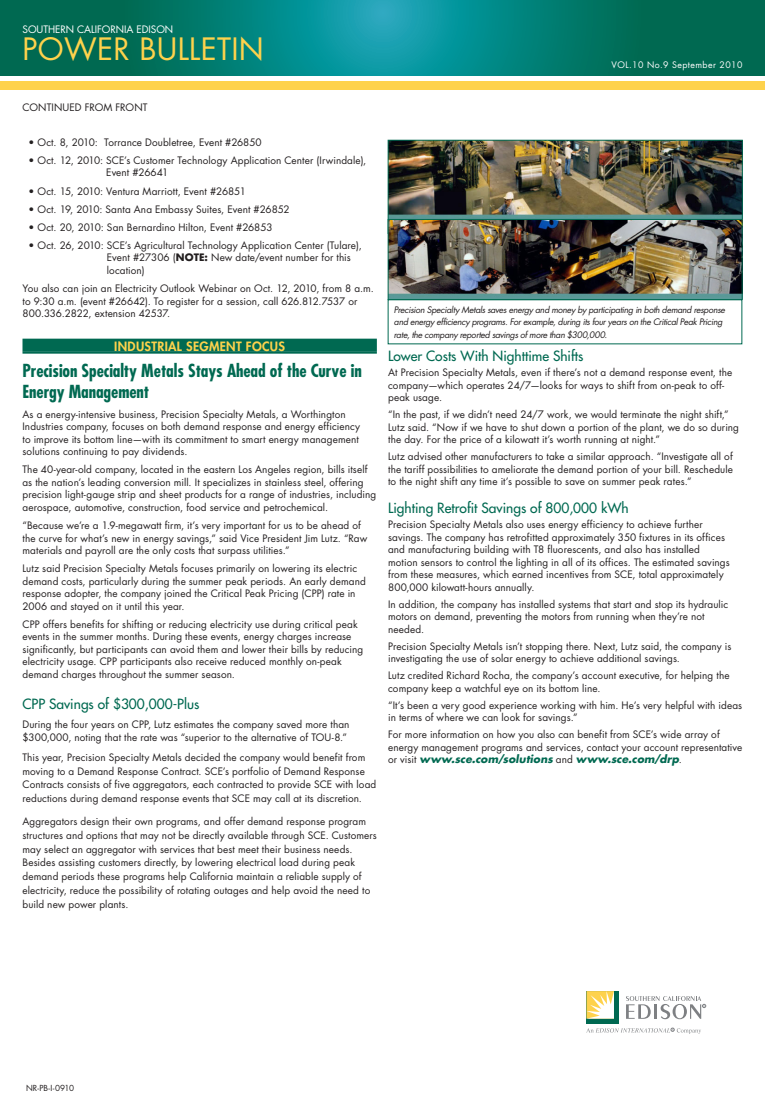
<style>
.page{position:relative;width:765px;height:1103px;background:#fff}
.page>*{position:absolute;margin:0;border:0;box-sizing:border-box;transform-origin:0 0}
.Second_Headline{font:30px "Futura Std";letter-spacing:.01em;color:#fed24c}
.Headline2{font:700 condensed 17.5px/21px "Futura Std";letter-spacing:-.005em;color:#006951}
.Sub_Head{font:500 13.75px "Futura Std";color:#006951}
.PB_Headline_page_1{font:800 12.5px "Futura Std";letter-spacing:.025em;color:#fed24c}
.Body_Copy{font:italic 700 10.62px "Futura Std";letter-spacing:.01em;color:#006951}
.Body_Copy-2{font:10px/12.5px "Futura Std";letter-spacing:.01em;color:#231f20}
.Second_Headline-2{font:10px "Futura Std";letter-spacing:-.005em;color:#fff}
.Body_Copy-3{font:italic 8.75px/12.5px "Futura Std";letter-spacing:-.03em;color:#231f20}
.Volume_Date_page_1{font:8.75px "Futura Std";letter-spacing:.05em;color:#fff}
.Body_Copy-4{font:8.12px "Futura Std";color:#231f20}
.s1{font-weight:700}
.s2{font-weight:400;font-style:normal;font-size:10px;color:#231f20}
</style>
<div class="page">
<svg style="left:0;top:0;width:765px;height:76px;background:#037d72"></svg>
<div style="left:0;top:82px;width:765px;height:8px;background:#fed24c"></div>
<div style="left:22px;top:338px;width:355px;height:13px;background:#006951"></div>
<hr style="left:22px;top:351px;width:355px;height:2px;background:#006951">
<div style="left:586px;top:991px;width:33px;height:32px;background:#006951"></div>
<svg style="left:586px;top:1028px;width:115px;height:5px"></svg>
<svg style="left:626px;top:996px;width:80px;height:23px"></svg>
<svg style="left:586px;top:991px;width:28px;height:27px"></svg>
<img style="left:390px;top:142px;width:350px;height:156px">
<div style="left:388px;top:140px;width:354px;height:94px;border:1px solid #006951"></div>
<div style="left:388px;top:219px;width:354px;height:81px;border:1px solid #006951"></div>
<p class="Second_Headline-2" style="left:22px;top:23px;width:152px">SOUTHERN CALIFORNIA EDISON</p>
<p class="Second_Headline" style="left:22px;top:30px;width:243px">POWER BULLETIN</p>
<p class="Volume_Date_page_1" style="left:611px;top:59px;width:133px">VOL.10 No.9 September 2010</p>
<p class="Body_Copy-2" style="left:22px;top:101px;width:126px">CONTINUED FROM FRONT</p>
<p class="Body_Copy-2" style="left:29px;top:136px;width:235px">• Oct. 8, 2010: Torrance Doubletree, Event #26850</p>
<p class="Body_Copy-2" style="left:106px;top:154px;width:262px;text-indent:-78px">• Oct. 12, 2010: SCE’s Customer Technology Application Center (Irwindale),<br>Event #26641</p>
<p class="Body_Copy-2" style="left:29px;top:185px;width:219px">• Oct. 15, 2010: Ventura Marriott, Event #26851</p>
<p class="Body_Copy-2" style="left:29px;top:203px;width:263px">• Oct. 19, 2010: Santa Ana Embassy Suites, Event #26852</p>
<p class="Body_Copy-2" style="left:29px;top:221px;width:245px">• Oct. 20, 2010: San Bernardino Hilton, Event #26853</p>
<p class="Body_Copy-2" style="left:107px;top:239px;width:256px;text-indent:-78px">• Oct. 26, 2010: SCE’s Agricultural Technology Application Center (Tulare),<br>Event #27306 (<span class="s1">NOTE:</span> New date/event number for this location)</p>
<p class="Body_Copy-2" style="left:22px;top:282px;width:353px">You also can join an Electricity Outlook Webinar on Oct. 12, 2010, from 8 a.m. to 9:30 a.m. (event #26642). To register for a session, call 626.812.7537 or<br>800.336.2822, extension 42537.</p>
<p class="PB_Headline_page_1" style="left:114px;top:338px;width:114px">INDUSTRIAL SEGMENT</p>
<p class="PB_Headline_page_1" style="left:246px;top:338px;width:16px">FOCU</p>
<p class="PB_Headline_page_1" style="left:278px;top:338px;width:8px">S</p>
<p class="Headline2" style="left:22px;top:360px;width:341px">Precision Specialty Metals Stays Ahead of the Curve in<br>Energy Management</p>
<p class="Body_Copy-2" style="left:22px;top:408px;width:339px">As a energy-intensive business, Precision Specialty Metals, a Worthington Industries company, focuses on both demand response and energy efficiency to improve its bottom line—with its commitment to smart energy management solutions continuing to pay dividends.</p>
<p class="Body_Copy-2" style="left:22px;top:463px;width:355px">The 40-year-old company, located in the eastern Los Angeles region, bills itself as the nation’s leading conversion mill. It specializes in stainless steel, offering precision light-gauge strip and sheet products for a range of industries, including aerospace, automotive, construction, food service and petrochemical.</p>
<p class="Body_Copy-2" style="left:22px;top:519px;width:346px">“Because we’re a 1.9-megawatt firm, it’s very important for us to be ahead of the curve for what’s new in energy savings,” said Vice President Jim Lutz. “Raw materials and payroll are the only costs that surpass utilities.”</p>
<p class="Body_Copy-2" style="left:22px;top:562px;width:345px">Lutz said Precision Specialty Metals focuses primarily on lowering its electric demand costs, particularly during the summer peak periods. An early demand response adopter, the company joined the Critical Peak Pricing (CPP) rate in 2006 and stayed on it until this year.</p>
<p class="Body_Copy-2" style="left:22px;top:618px;width:342px">CPP offers benefits for shifting or reducing electricity use during critical peak events in the summer months. During these events, energy charges increase significantly, but participants can avoid them and lower their bills by reducing electricity usage. CPP participants also receive reduced monthly on-peak demand charges throughout the summer season.</p>
<p class="Sub_Head" style="left:22px;top:695px;width:178px">CPP Savings of $300,000-Plus</p>
<p class="Body_Copy-2" style="left:22px;top:717px;width:329px;line-height:13.8px">During the four years on CPP, Lutz estimates the company saved more than $300,000, noting that the rate was “superior to the alternative of TOU-8.”</p>
<p class="Body_Copy-2" style="left:22px;top:750px;width:355px;line-height:13.8px">This year, Precision Specialty Metals decided the company would benefit from moving to a Demand Response Contract. SCE’s portfolio of Demand Response Contracts consists of five aggregators, each contracted to provide SCE with load reductions during demand response events that SCE may call at its discretion.</p>
<p class="Body_Copy-2" style="left:22px;top:814px;width:356px;line-height:13.8px">Aggregators design their own programs, and offer demand response program structures and options that may not be directly available through SCE. Customers may select an aggregator with services that best meet their business needs.<br>Besides assisting customers directly, by lowering electrical load during peak demand periods these programs help California maintain a reliable supply of electricity, reduce the possibility of rotating outages and help avoid the need to build new power plants.</p>
<p class="Body_Copy-3" style="left:394px;top:303px;width:333px">Precision Specialty Metals saves energy and money by participating in both demand response and energy efficiency programs. For example, during its four years on the Critical Peak Pricing rate, the company reported savings of more than $300,000.</p>
<p class="Sub_Head" style="left:388px;top:347px;width:197px">Lower Costs With Nighttime Shifts</p>
<p class="Body_Copy-2" style="left:388px;top:366px;width:346px">At Precision Specialty Metals, even if there’s not a demand response event, the company—which operates 24/7—looks for ways to shift from on-peak to off&shy;peak usage.</p>
<p class="Body_Copy-2" style="left:388px;top:408px;width:352px">“In the past, if we didn’t need 24/7 work, we would terminate the night shift,”<br>Lutz said. “Now if we have to shut down a portion of the plant, we do so during the day. For the price of a kilowatt it’s worth running at night.”</p>
<p class="Body_Copy-2" style="left:388px;top:450px;width:346px;text-align:justify">Lutz advised other manufacturers to take a similar approach. “Investigate all of the tariff possibilities to ameliorate the demand portion of your bill. Reschedule to the night shift any time it’s possible to save on summer peak rates.”</p>
<p class="Sub_Head" style="left:388px;top:499px;width:242px">Lighting Retrofit Savings of 800,000 kWh</p>
<p class="Body_Copy-2" style="left:388px;top:518px;width:343px">Precision Specialty Metals also uses energy efficiency to achieve further savings. The company has retrofitted approximately 350 fixtures in its offices and manufacturing building with T8 fluorescents, and also has installed motion sensors to control the lighting in all of its offices. The estimated savings from these measures, which earned incentives from SCE, total approximately 800,000 kilowatt-hours annually.</p>
<p class="Body_Copy-2" style="left:388px;top:598px;width:342px">In addition, the company has installed systems that start and stop its hydraulic motors on demand, preventing the motors from running when they’re not needed.</p>
<p class="Body_Copy-2" style="left:388px;top:640px;width:345px">Precision Specialty Metals isn’t stopping there. Next, Lutz said, the company is investigating the use of solar energy to achieve additional savings.</p>
<p class="Body_Copy-2" style="left:388px;top:669px;width:343px">Lutz credited Richard Rocha, the company’s account executive, for helping the company keep a watchful eye on its bottom line.</p>
<p class="Body_Copy-2" style="left:388px;top:699px;width:356px">“It’s been a very good experience working with him. He’s very helpful with ideas in terms of where we can look for savings.”</p>
<p class="Body_Copy-2" style="left:388px;top:728px;width:356px">For more information on how you also can benefit from SCE’s wide array of energy management programs and services, contact your account representative</p>
<p class="Body_Copy" style="left:388px;top:752px;width:295px"><span class="s2">or visit</span> www.sce.com/solutions <span class="s2">and</span> www.sce.com/drp<span class="s2">.</span></p>
<p class="Body_Copy-4" style="left:26px;top:1082px;width:49px">NR-PB-I-0910</p>
</div>
